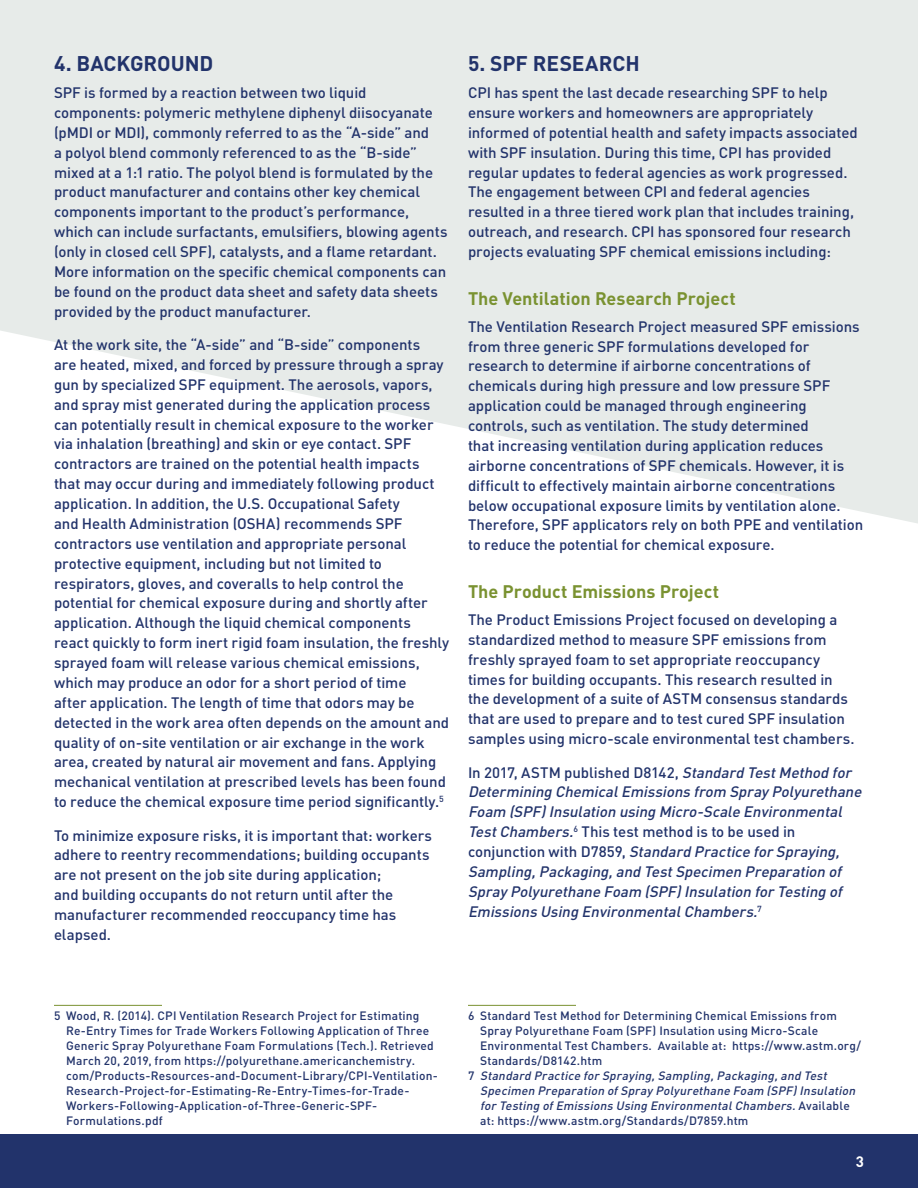
<style>
.page{position:relative;width:918px;height:1188px;background:#fff}
.page>*{position:absolute;margin:0;border:0;box-sizing:border-box;transform-origin:0 0}
.t1{font:700 21px "DIN";letter-spacing:-.005em;color:#22336b}
.green_subhead{font:700 18px "DIN";color:#7a9231}
.text{font:500 15px/20px "DINOT";letter-spacing:-.005em;color:#22336b}
.text-2{font:italic 500 15px/19.8px "DINOT";color:#22336b}
.t2{font:700 15px "DIN";color:#fff}
.footnote{font:500 12px/15px "DINOT";letter-spacing:.015em;color:#22336b}
.footnote-2{font:italic 500 12px/15px "DINOT";color:#22336b}
.s1{font-style:normal}
</style>
<div class="page">
<svg style="left:0;top:0;width:918px;height:524px;fill:#e7ebe9"></svg>
<hr style="left:54px;top:1005px;width:108px;height:1px;background:#7a9231">
<hr style="left:468px;top:1005px;width:108px;height:1px;background:#7a9231">
<div style="left:0;top:1134px;width:918px;height:54px;background:#22336b"></div>
<p class="t1" style="left:54px;top:50px;width:161px">4. BACKGROUND</p>
<p class="text" style="left:54px;top:82px;width:395px">SPF is formed by a reaction between two liquid components: polymeric methylene diphenyl diisocyanate (pMDI or MDI), commonly referred to as the “A-side” and<br>a polyol blend commonly referenced to as the “B-side” mixed at a 1:1 ratio. The polyol blend is formulated by the product manufacturer and contains other key chemical components important to the product’s performance, which can include surfactants, emulsifiers, blowing agents (only in closed cell SPF), catalysts, and a flame retardant.<br>More information on the specific chemical components can be found on the product data sheet and safety data sheets provided by the product manufacturer.</p>
<p class="text" style="left:54px;top:334px;width:397px">At the work site, the “A-side” and “B-side” components<br>are heated, mixed, and forced by pressure through a spray gun by specialized SPF equipment. The aerosols, vapors, and spray mist generated during the application process can potentially result in chemical exposure to the worker via inhalation (breathing) and skin or eye contact. SPF contractors are trained on the potential health impacts that may occur during and immediately following product application. In addition, the U.S. Occupational Safety<br>and Health Administration (OSHA) recommends SPF contractors use ventilation and appropriate personal protective equipment, including but not limited to respirators, gloves, and coveralls to help control the potential for chemical exposure during and shortly after application. Although the liquid chemical components react quickly to form inert rigid foam insulation, the freshly sprayed foam will release various chemical emissions, which may produce an odor for a short period of time<br>after application. The length of time that odors may be detected in the work area often depends on the amount and quality of on-site ventilation or air exchange in the work area, created by natural air movement and fans. Applying mechanical ventilation at prescribed levels has been found to reduce the chemical exposure time period significantly.<sup>5</sup></p>
<p class="text" style="left:54px;top:825px;width:380px">To minimize exposure risks, it is important that: workers adhere to reentry recommendations; building occupants are not present on the job site during application;<br>and building occupants do not return until after the manufacturer recommended reoccupancy time has elapsed.</p>
<p class="t1" style="left:468px;top:50px;width:173px">5. SPF RESEARCH</p>
<p class="text" style="left:468px;top:82px;width:391px">CPI has spent the last decade researching SPF to help ensure workers and homeowners are appropriately informed of potential health and safety impacts associated with SPF insulation. During this time, CPI has provided regular updates to federal agencies as work progressed.<br>The engagement between CPI and federal agencies resulted in a three tiered work plan that includes training, outreach, and research. CPI has sponsored four research projects evaluating SPF chemical emissions including:</p>
<p class="green_subhead" style="left:468px;top:287px;width:269px">The Ventilation Research Project</p>
<p class="text" style="left:468px;top:316px;width:397px">The Ventilation Research Project measured SPF emissions from three generic SPF formulations developed for research to determine if airborne concentrations of chemicals during high pressure and low pressure SPF application could be managed through engineering controls, such as ventilation. The study determined<br>that increasing ventilation during application reduces airborne concentrations of SPF chemicals. However, it is difficult to effectively maintain airborne concentrations below occupational exposure limits by ventilation alone.<br>Therefore, SPF applicators rely on both PPE and ventilation to reduce the potential for chemical exposure.</p>
<p class="green_subhead" style="left:468px;top:580px;width:253px">The Product Emissions Project</p>
<p class="text" style="left:468px;top:609px;width:388px">The Product Emissions Project focused on developing a standardized method to measure SPF emissions from freshly sprayed foam to set appropriate reoccupancy times for building occupants. This research resulted in the development of a suite of ASTM consensus standards that are used to prepare and to test cured SPF insulation samples using micro-scale environmental test chambers.</p>
<p class="text-2" style="left:468px;top:762px;width:399px"><span class="s1">In 2017, ASTM published D8142,</span> Standard TestMethod for Determining ChemicalEmissions from SprayPolyurethane Foam (SPF)Insulation using Micro-Scale Environmental TestChambers.<sup>6</sup> <span class="s1">This test method is to be used in<br>c o nj u n c t i o n w i t h D 7 8 5 9 ,</span> Standard Practice forSpraying, Sampling,Packaging,and TestSpecimen Preparation of SprayPolyurethane Foam (SPF)Insulation forTesting of Emissions Using EnvironmentalChambers.<sup>7</sup></p>
<p class="footnote" style="left:66px;top:1008px;width:373px;text-indent:-12px">5 Wood, R. (2014). CPI Ventilation Research Project for Estimating Re-Entry Times for Trade Workers Following Application of Three Generic Spray Polyurethane Foam Formulations (Tech.). Retrieved March 20, 2019, from https://polyurethane.americanchemistry. com/Products-Resources-and-Document-Library/CPI-Ventilation-Research-Project-for-Estimating-Re-Entry-Times-for-Trade-Workers-Following-Application-of-Three-Generic-SPF-Formulations.pdf</p>
<p class="footnote" style="left:480px;top:1008px;width:383px;text-indent:-12px">6 Standard Test Method for Determining Chemical Emissions from Spray Polyurethane Foam (SPF) Insulation using Micro-Scale Environmental Test Chambers. Available at: https://www.astm.org/ Standards/D8142.htm</p>
<p class="footnote-2" style="left:480px;top:1068px;width:380px;text-indent:-12px"><span class="s1">7</span> Standard Practice forSpraying,Sampling,Packaging,and Test Specimen Preparation ofSpray Polyurethane Foam (SPF)Insulation forTesting ofEmissions Using EnvironmentalChambers.<span class="s1">Av a i l a b l e at: https://www.astm.org/Standards/D7859.htm</span></p>
<p class="t2" style="left:856px;top:1152px;width:10px">3</p>
</div>
